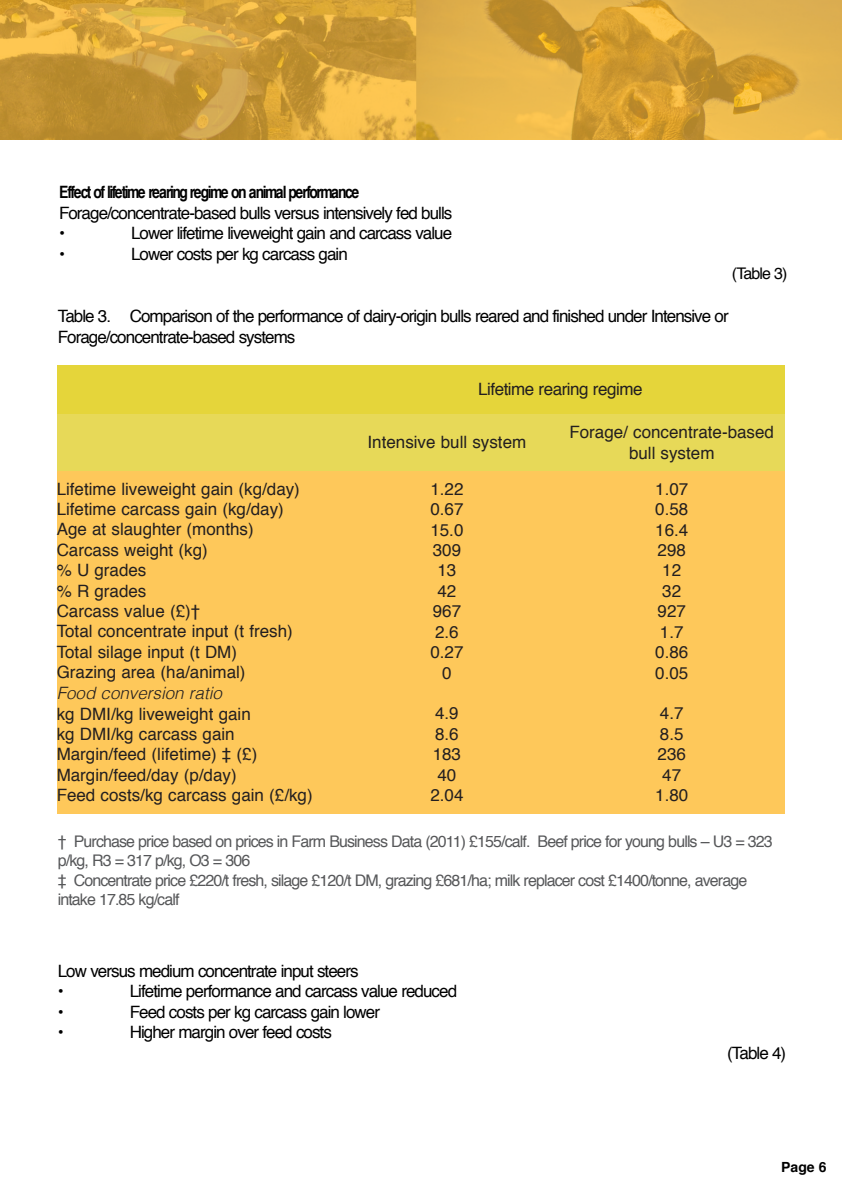
<style>
.page{position:relative;width:842px;height:1191px;background:#fff}
.page>*{position:absolute;margin:0;border:0;box-sizing:border-box;transform-origin:0 0}
.t1{font:17px/20.4px "Helvetica";color:#231f20;text-align:center}
.t2{font:17px/20.4px "Helvetica";letter-spacing:-.055em;color:#000}
.t3{font:700 condensed 17px "Helvetica";letter-spacing:-.09em;color:#000}
.t4{font:17px "Helvetica";letter-spacing:-.03em;color:#231f20}
.t5{font:italic 300 17px "Helvetica";color:#231f20}
.t6{font:16px/19.2px "Helvetica";letter-spacing:-.055em;color:#57585a}
.t7{font:16px "Helvetica";letter-spacing:-.055em;color:#000}
.t8{font:700 14px "Helvetica";color:#000}
</style>
<div class="page">
<img style="left:0;top:0;width:842px;height:139px">
<div style="left:57px;top:365px;width:278px;height:50px;background:#e5d53a"></div>
<div style="left:335px;top:365px;width:450px;height:50px;background:#e5d53a"></div>
<div style="left:57px;top:415px;width:278px;height:57px;background:#e7d958"></div>
<div style="left:335px;top:415px;width:223px;height:57px;background:#e7d958"></div>
<div style="left:558px;top:415px;width:227px;height:57px;background:#e7d958"></div>
<div style="left:57px;top:472px;width:278px;height:342px;background:#fec85a"></div>
<div style="left:335px;top:472px;width:223px;height:342px;background:#fec85a"></div>
<div style="left:558px;top:472px;width:227px;height:342px;background:#fec85a"></div>
<p class="t3" style="left:59px;top:185px;width:302px">Effect of lifetime rearing regime on animal performance</p>
<p class="t2" style="left:59px;top:204px;width:395px">Forage/concentrate-based bulls versus intensively fed bulls •</p>
<p class="t2" style="left:131px;top:224px;width:323px">Lower lifetime liveweight gain and carcass value</p>
<p class="t2" style="left:59px;top:245px;width:7px">•</p>
<p class="t2" style="left:131px;top:245px;width:218px">Lower costs per kg carcass gain</p>
<p class="t7" style="left:732px;top:267px;width:57px">(Table 3)</p>
<p class="t2" style="left:58px;top:307px;width:672px">Table 3. Comparison of the performance of dairy-origin bulls reared and finished under Intensive or<br>Forage/concentrate-based systems</p>
<p class="t1" style="left:57px;top:480px;width:245px;text-align:left">Lifetime liveweight gain (kg/day)<br>Lifetime carcass gain (kg/day)<br>Age at slaughter (months)<br>Carcass weight (kg)<br>% U grades<br>% R grades<br>Carcass value (£)†<br>Total concentrate input (t fresh)<br>Total silage input (t DM)<br>Grazing area (ha/animal)</p>
<p class="t5" style="left:57px;top:685px;width:167px">Food conversion ratio</p>
<p class="t1" style="left:57px;top:705px;width:257px;text-align:left">kg DMI/kg liveweight gain<br>kg DMI/kg carcass gain<br>Margin/feed (lifetime) ‡ (£)<br>Margin/feed/day (p/day)<br>Feed costs/kg carcass gain (£/kg)</p>
<p class="t4" style="left:478px;top:382px;width:166px">Lifetime rearing regime</p>
<p class="t1" style="left:368px;top:433px;width:160px">Intensive bull system</p>
<p class="t1" style="left:569px;top:423px;width:206px">Forage/ concentrate-based bull system</p>
<p class="t1" style="left:430px;top:480px;width:35px">1.22<br>0.67<br>15.0<br>309<br>13<br>42<br>967<br>2.6<br>0.27<br>0</p>
<p class="t1" style="left:430px;top:704px;width:35px">4.9<br>8.6<br>183<br>40<br>2.04</p>
<p class="t1" style="left:655px;top:480px;width:35px">1.07<br>0.58<br>16.4<br>298<br>12<br>32<br>927<br>1.7<br>0.86<br>0.05</p>
<p class="t1" style="left:655px;top:704px;width:35px">4.7<br>8.5<br>236<br>47<br>1.80</p>
<p class="t6" style="left:58px;top:833px;width:716px">† Purchase price based on prices in Farm Business Data (2011) £155/calf. Beef price for young bulls – U3 = 323 p/kg, R3 = 317 p/kg, O3 = 306<br>‡ Concentrate price £220/t fresh, silage £120/t DM, grazing £681/ha; milk replacer cost £1400/tonne, average intake 17.85 kg/calf</p>
<p class="t2" style="left:58px;top:962px;width:302px">Low versus medium concentrate input steers •</p>
<p class="t2" style="left:130px;top:982px;width:329px">Lifetime performance and carcass value reduced</p>
<p class="t2" style="left:58px;top:1003px;width:7px">•</p>
<p class="t2" style="left:130px;top:1003px;width:252px">Feed costs per kg carcass gain lower</p>
<p class="t2" style="left:58px;top:1023px;width:7px">•</p>
<p class="t2" style="left:130px;top:1023px;width:204px">Higher margin over feed costs</p>
<p class="t2" style="left:727px;top:1043px;width:61px">(Table 4)</p>
<p class="t8" style="left:781px;top:1161px;width:47px">page 6</p>
</div>
